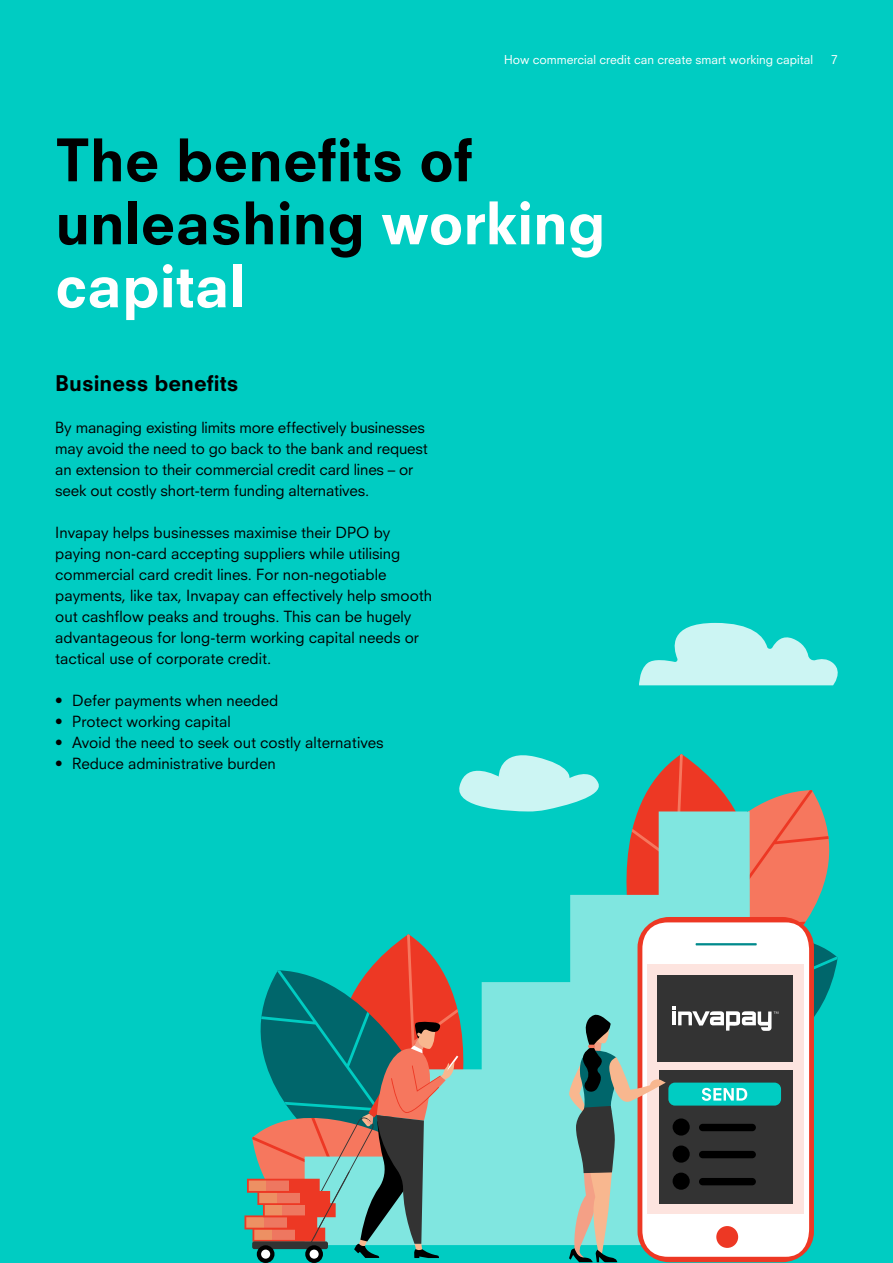
<style>
.page{position:relative;width:893px;height:1263px;background:#00ccc2}
.page>*{position:absolute;margin:0;border:0;box-sizing:border-box;transform-origin:0 0}
.t1{font:800 57px/63px "Neuzeit SLT Std";color:#000}
.t2{font:800 21px "Neuzeit SLT Std";color:#000}
.t3{font:15px/21px "Neuzeit SLT Std";color:#000}
.t4{font:12px "Neuzeit SLT Std";color:#fff}
.s1{color:#fff}
</style>
<div class="page">
<svg style="left:244px;top:754px;width:594px;height:508px"></svg>
<svg style="left:639px;top:623px;width:199px;height:62px"></svg>
<p class="t4" style="left:504px;top:53px;width:310px">How commercial credit can create smart working capital</p>
<p class="t4" style="left:831px;top:53px;width:8px">7</p>
<h1 class="t1" style="left:55px;top:128px;width:552px">The benefits of unleashing <span class="s1">working capital</span></h1>
<h2 class="t2" style="left:55px;top:371px;width:185px">Business benefits</h2>
<p class="t3" style="left:55px;top:417px;width:374px">By managing existing limits more effectively businesses may avoid the need to go back to the bank and request an extension to their commercial credit card lines – or seek out costly short-term funding alternatives.</p>
<p class="t3" style="left:55px;top:522px;width:378px">Invapay helps businesses maximise their DPO by paying non-card accepting suppliers while utilising commercial card credit lines. For non-negotiable payments, like tax, Invapay can effectively help smooth out cashflow peaks and troughs. This can be hugely advantageous for long-term working capital needs or tactical use of corporate credit.</p>
<p class="t3" style="left:55px;top:690px;width:224px">• Defer payments when needed</p>
<p class="t3" style="left:55px;top:711px;width:177px">• Protect working capital</p>
<p class="t3" style="left:55px;top:732px;width:330px">• Avoid the need to seek out costly alternatives</p>
<p class="t3" style="left:55px;top:753px;width:222px">• Reduce administrative burden</p>
</div>
